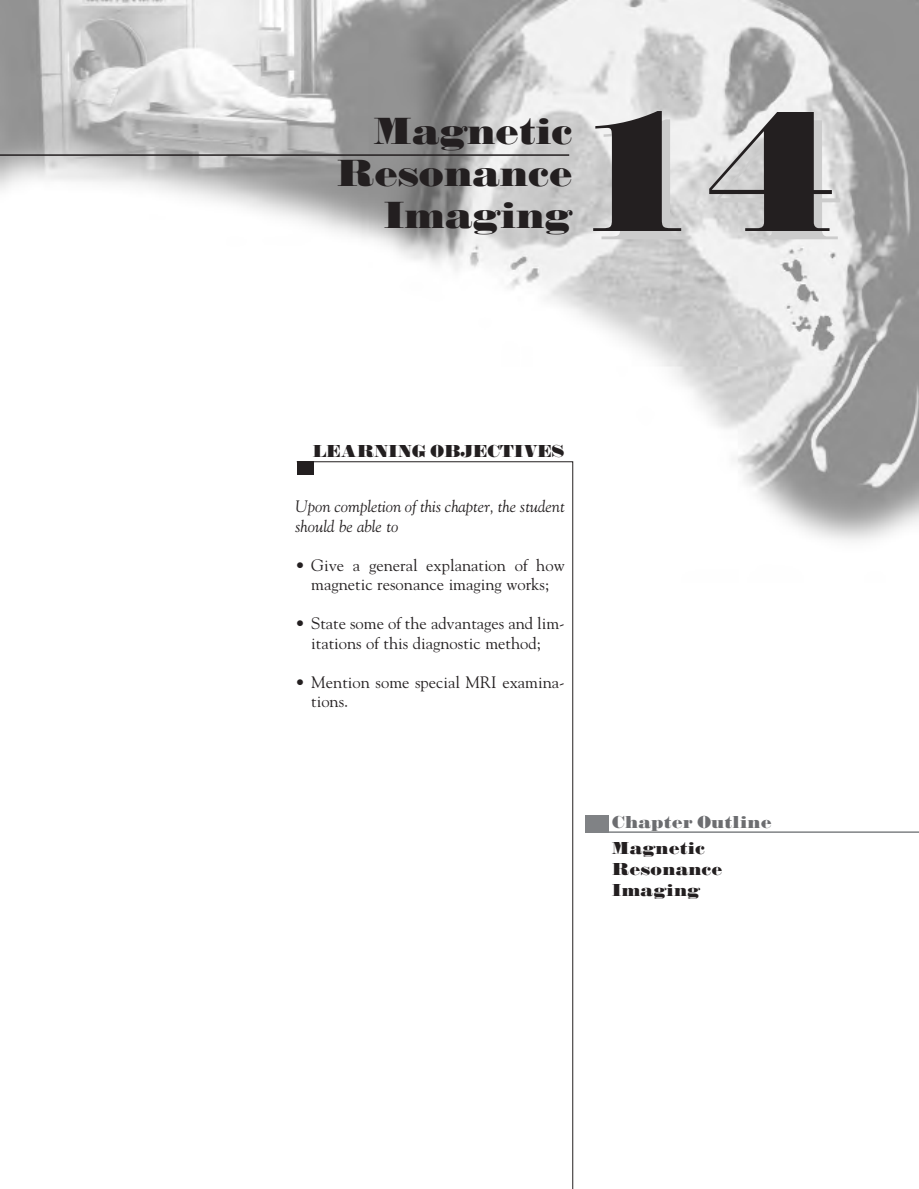
<style>
.page{position:relative;width:919px;height:1189px;background:#fff}
.page>*{position:absolute;margin:0;border:0;box-sizing:border-box;transform-origin:0 0}
.t1{font:165.6px "Falstaff";color:#231f20}
.t2{font:36px/42px "Falstaff";letter-spacing:-.015em;color:#231f20;text-align:right}
.t3{font:16.5px/19.5px "Goudy";color:#231f20;text-align:center}
.t4{font:italic 16.5px/19.5px "Goudy";color:#231f20}
.t5{font:16.5px/21px "Falstaff";color:#231f20}
.t6{font:16.5px "Falstaff";color:#6c6d70}
</style>
<div class="page">
<img style="left:0;top:0;width:918px;height:582px">
<hr style="left:0;top:154px;width:569px;height:2px;background:#231f20">
<div style="left:295px;top:445px;width:269px;height:361px;background:#fff"></div>
<svg style="left:296px;top:461px;width:277px;height:727px"></svg>
<div style="left:297px;top:462px;width:16px;height:13px;background:#231f20"></div>
<hr style="left:597px;top:831px;width:321px;height:1px;background:#808285">
<div style="left:585px;top:815px;width:23px;height:17px;background:#808285"></div>
<h2 class="t2" style="left:336px;top:113px;width:238px">Magnetic<br>Resonance<br>Imaging</h2>
<h1 class="t1" style="left:570px;top:110px;width:267px">14</h1>
<p class="t5" style="left:312px;top:442px;width:253px">LEARNING OBJECTIVES</p>
<p class="t4" style="left:295px;top:497px;width:271px">Upon completion of this chapter, the student should be able to</p>
<p class="t3" style="left:295px;top:555px;width:271px">• Give a general explanation of how magnetic resonance imaging works;</p>
<p class="t3" style="left:295px;top:614px;width:271px">• State some of the advantages and lim&shy;itations of this diagnostic method;</p>
<p class="t3" style="left:311px;top:672px;width:255px;text-align:left;text-indent:-16px">• Mention some special MRI examina&shy;tions.</p>
<p class="t6" style="left:612px;top:815px;width:161px">Chapter Outline</p>
<p class="t5" style="left:612px;top:838px;width:112px">Magnetic<br>Resonance<br>Imaging</p>
</div>
